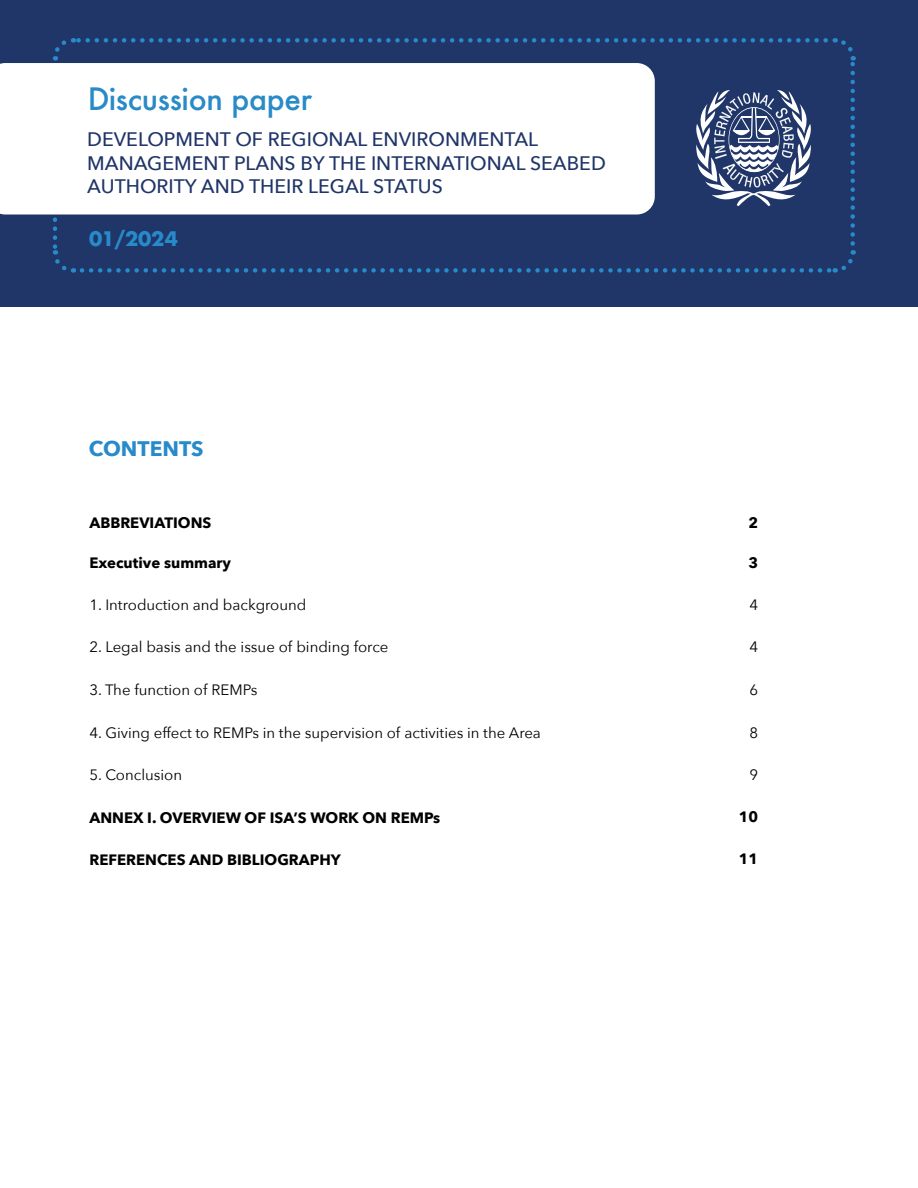
<style>
.page{position:relative;width:918px;height:1188px;background:#fff}
.page>*{position:absolute;margin:0;border:0;box-sizing:border-box;transform-origin:0 0}
.t1{font:500 30px "Futura";letter-spacing:-.01em;color:#298ac8}
.t2{font:700 21px "Avenir Next";color:#278aca}
.t3{font:500 19.5px/23.4px "Avenir Next";color:#203568}
.t4{font:700 19.5px "Futura";letter-spacing:-.01em;color:#278aca}
.t5{font:15px "Avenir Next";color:#000}
.t6{font:700 15px "Avenir Next";color:#000}
</style>
<div class="page">
<div style="left:0;top:0;width:918px;height:307px;background:#203568"></div>
<svg style="left:52px;top:217px;width:22px;height:56px"></svg>
<svg style="left:82px;top:250px;width:774px;height:23px"></svg>
<svg style="left:834px;top:38px;width:22px;height:206px"></svg>
<svg style="left:52px;top:38px;width:774px;height:23px"></svg>
<svg style="left:696px;top:90px;width:115px;height:116px"></svg>
<div style="left:0;top:63px;width:655px;height:152px;background:#fff"></div>
<h1 class="t1" style="left:87px;top:78px;width:226px">Discussion paper</h1>
<h3 class="t3" style="left:87px;top:127px;width:520px">DEVELOPMENT OF REGIONAL ENVIRONMENTAL<br>MANAGEMENT PLANS BY THE INTERNATIONAL SEABED<br>AUTHORITY AND THEIR LEGAL STATUS</h3>
<h3 class="t4" style="left:89px;top:224px;width:90px">01/2024</h3>
<h2 class="t2" style="left:89px;top:430px;width:116px">CONTENTS</h2>
<p class="t6" style="left:89px;top:510px;width:123px">ABBREVIATIONS</p>
<p class="t6" style="left:748px;top:510px;width:11px">2</p>
<p class="t6" style="left:89px;top:550px;width:143px">Executive summary</p>
<p class="t6" style="left:748px;top:550px;width:11px">3</p>
<p class="t5" style="left:89px;top:592px;width:218px">1. Introduction and background</p>
<p class="t5" style="left:749px;top:592px;width:10px">4</p>
<p class="t5" style="left:89px;top:635px;width:301px">2. Legal basis and the issue of binding force</p>
<p class="t5" style="left:749px;top:635px;width:10px">4</p>
<p class="t5" style="left:89px;top:677px;width:169px">3. The function of REMPs</p>
<p class="t5" style="left:749px;top:677px;width:10px">6</p>
<p class="t5" style="left:89px;top:720px;width:453px">4. Giving effect to REMPs in the supervision of activities in the Area</p>
<p class="t5" style="left:749px;top:720px;width:10px">8</p>
<p class="t5" style="left:89px;top:762px;width:94px">5. Conclusion</p>
<p class="t5" style="left:749px;top:762px;width:10px">9</p>
<p class="t6" style="left:89px;top:804px;width:352px">ANNEX I. OVERVIEW OF ISA’S WORK ON REMPs</p>
<p class="t6" style="left:739px;top:803px;width:21px">10</p>
<p class="t6" style="left:89px;top:847px;width:253px">REFERENCES AND BIBLIOGRAPHY</p>
<p class="t6" style="left:739px;top:846px;width:21px">11</p>
</div>
